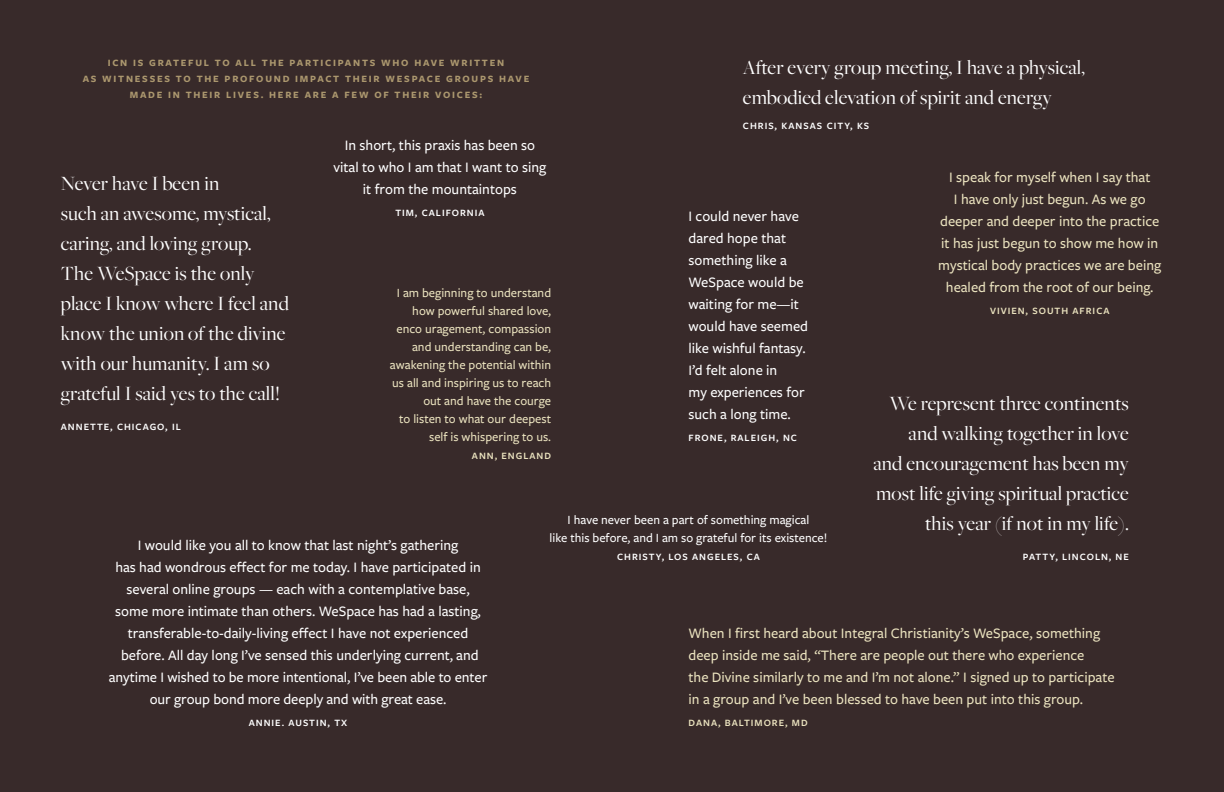
<style>
.page{position:relative;width:1224px;height:792px;background:#fff}
.page>*{position:absolute;margin:0;border:0;box-sizing:border-box;transform-origin:0 0}
.t1{font:21px/30px "Freight Big Pro";letter-spacing:.005em;color:#fff}
.t2{font:500 15px/22px "Freight Sans Pro";color:#fff;text-align:center}
.t3{font:500 15px/22px "Freight Sans Pro";color:#ebe3bf;text-align:center}
.t4{font:500 13px/18px "Freight Sans Pro";color:#ebe3bf;text-align:right}
.t5{font:500 13px/18px "Freight Sans Pro";color:#fff;text-align:center}
.t6{font:700 10px/16px "Freight Sans Pro";letter-spacing:.175em;color:#ab976e;text-align:center}
.t7{font:600 10px "Freight Sans Pro";letter-spacing:.1em;color:#fff}
.t8{font:600 10px "Freight Sans Pro";letter-spacing:.1em;color:#ebe3bf}
</style>
<div class="page">
<div style="left:0;top:0;width:612px;height:792px;background:#382a2a"></div>
<div style="left:612px;top:0;width:612px;height:792px;background:#382a2a"></div>
<p class="t6" style="left:83px;top:54px;width:448px">ICN IS GRATEFUL TO ALL THE PARTICIPANTS WHO HAVE WRITTEN<br>AS WITNESSES TO THE PROFOUND IMPACT THEIR WESPACE GROUPS HAVE<br>MADE IN THEIR LIVES. HERE ARE A FEW OF THEIR VOICES:</p>
<h1 class="t1" style="left:743px;top:52px;width:343px">After every group meeting, I have a physical, embodied elevation of spirit and energy</h1>
<p class="t7" style="left:743px;top:119px;width:128px">CHRIS, KANSAS CITY, KS</p>
<p class="t2" style="left:334px;top:133px;width:214px">In short, this praxis has been so vital to who I am that I want to sing it from the mountaintops</p>
<p class="t7" style="left:395px;top:206px;width:91px">TIM, CALIFORNIA</p>
<p class="t3" style="left:938px;top:166px;width:224px">I speak for myself when I say that<br>I have only just begun. As we go deeper and deeper into the practice it has just begun to show me how in mystical body practices we are being healed from the root of our being.</p>
<p class="t8" style="left:990px;top:304px;width:121px">VIVIEN, SOUTH AFRICA</p>
<h1 class="t1" style="left:61px;top:167px;width:229px">Never have I been in<br>such an awesome, mystical, caring, and loving group.<br>The WeSpace is the only place I know where I feel and know the union of the divine with our humanity. I am so grateful I said yes to the call!</h1>
<p class="t7" style="left:61px;top:420px;width:122px">ANNETTE, CHICAGO, IL</p>
<p class="t2" style="left:688px;top:204px;width:121px;text-align:left">I could never have dared hope that something like a<br>WeSpace would be waiting for me—it would have seemed like wishful fantasy.<br>I’d felt alone in<br>my experiences for such a long time.</p>
<p class="t7" style="left:688px;top:431px;width:110px">FRONE, RALEIGH, NC</p>
<p class="t4" style="left:390px;top:283px;width:163px">I am beginning to understand how powerful shared love, enco uragement, compassion and understanding can be, awakening the potential within us all and inspiring us to reach out and have the courge<br>to listen to what our deepest self is whispering to us.</p>
<p class="t8" style="left:472px;top:449px;width:81px">ANN, ENGLAND</p>
<h1 class="t1" style="left:873px;top:388px;width:257px;text-align:right">We represent three continents and walking together in love<br>and encouragement has been my most life giving spiritual practice this year (if not in my life).</h1>
<p class="t7" style="left:1023px;top:550px;width:108px">PATTY, LINCOLN, NE</p>
<p class="t5" style="left:550px;top:510px;width:279px">I have never been a part of something magical<br>like this before, and I am so grateful for its existence!</p>
<p class="t7" style="left:617px;top:550px;width:144px">CHRISTY, LOS ANGELES, CA</p>
<p class="t2" style="left:109px;top:533px;width:380px">I would like you all to know that last night’s gathering<br>has had wondrous effect for me today. I have participated in several online groups — each with a contemplative base, some more intimate than others. WeSpace has had a lasting, transferable-to-daily-living effect I have not experienced before. All day long I’ve sensed this underlying current, and anytime I wished to be more intentional, I’ve been able to enter our group bond more deeply and with great ease.</p>
<p class="t7" style="left:249px;top:716px;width:100px">ANNIE. AUSTIN, TX</p>
<p class="t3" style="left:688px;top:621px;width:428px;text-align:left">When I first heard about Integral Christianity’s WeSpace, something deep inside me said, “There are people out there who experience<br>the Divine similarly to me and I’m not alone.” I signed up to participate in a group and I’ve been blessed to have been put into this group.</p>
<p class="t8" style="left:688px;top:716px;width:121px">DANA, BALTIMORE, MD</p>
</div>
